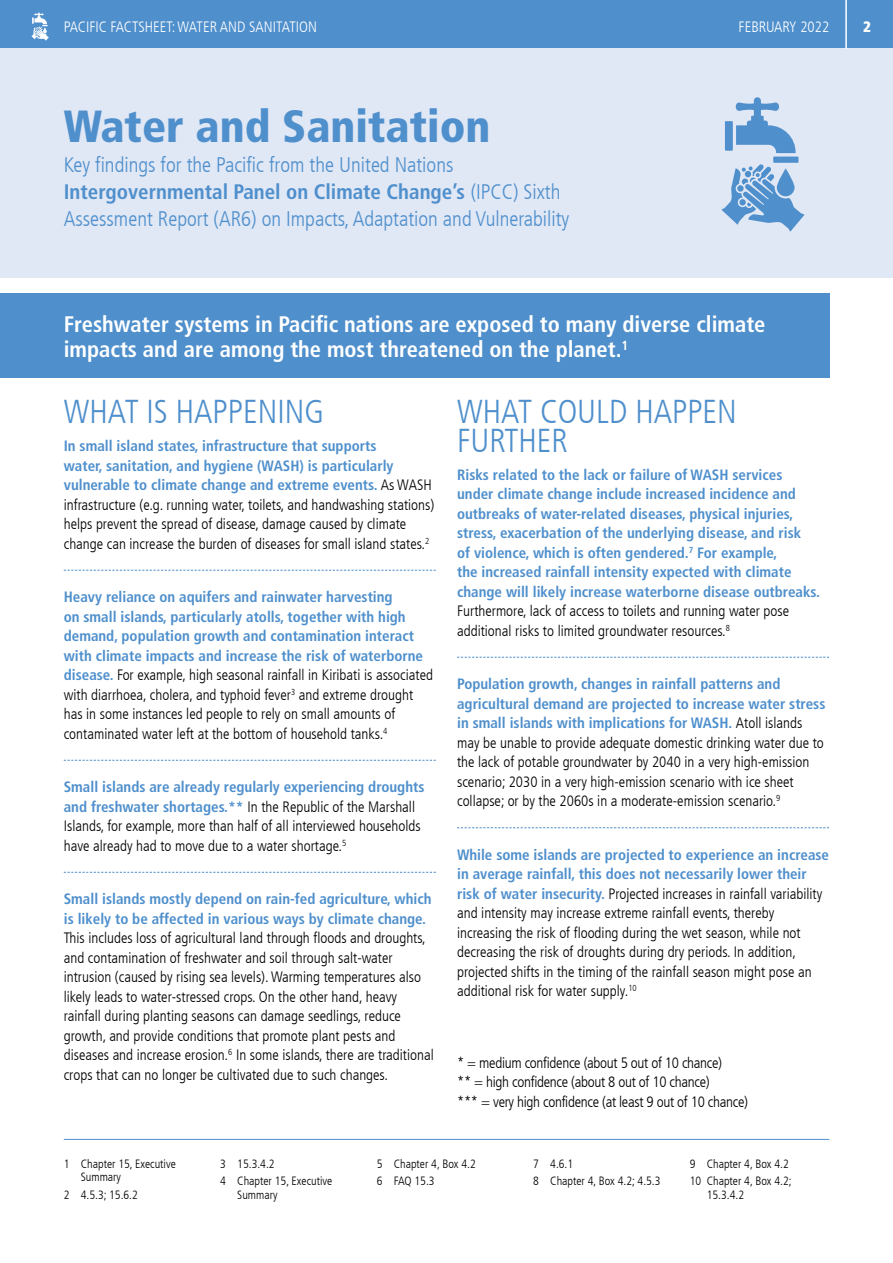
<style>
.page{position:relative;width:893px;height:1263px;background:#fff}
.page>*{position:absolute;margin:0;border:0;box-sizing:border-box;transform-origin:0 0}
.t1{font:900 condensed 45px "Frutiger LT Std";color:#4e8fcc}
.t2{font:300 condensed 33px/28.5px "Frutiger LT";color:#4e8fcc}
.t3{font:700 condensed 22.5px/25.5px "Frutiger LT Std";color:#fff}
.t4{font:300 condensed 21px "Frutiger LT";color:#4e8fcc}
.t5{font:700 condensed 21px "Frutiger LT Std";color:#4e8fcc}
.t6{font:300 condensed 15px/19.5px "Frutiger LT";color:#000}
.t7{font:700 condensed 15px/19.5px "Frutiger LT Std";color:#4e8fcc}
.t8{font:300 condensed 15px/19.5px "Frutiger LT";letter-spacing:-.02em;color:#000}
.t9{font:300 condensed 15px "Frutiger LT";color:#fff}
.t10{font:900 condensed 15px "Frutiger LT Std";color:#fff}
.t11{font:300 condensed 12px/17.7px "Frutiger LT";color:#000}
.s1{font-family:"Frutiger LT";font-weight:300}
.s2{font-family:"Frutiger LT";font-weight:300;color:#000}
.s3{font-family:"Frutiger LT Std";font-weight:700;color:#4e8fcc}
</style>
<div class="page">
<div style="left:0;top:0;width:893px;height:49px;background:#4e8fcc"></div>
<svg style="left:31px;top:12px;width:18px;height:29px"></svg>
<div style="left:0;top:49px;width:893px;height:229px;background:#e0e7f5"></div>
<div style="left:0;top:293px;width:829px;height:85px;background:#4e8fcc"></div>
<svg style="left:457px;top:657px;width:372px;height:1px"></svg>
<svg style="left:457px;top:827px;width:372px;height:1px"></svg>
<hr style="left:64px;top:1139px;width:765px;height:1px;background:#4e8fcc">
<svg style="left:64px;top:570px;width:372px;height:1px"></svg>
<svg style="left:64px;top:760px;width:372px;height:1px"></svg>
<svg style="left:64px;top:872px;width:372px;height:1px"></svg>
<div style="left:725px;top:121px;width:8px;height:30px;background:#4e8fcc"></div>
<svg style="left:735px;top:97px;width:61px;height:56px"></svg>
<div style="left:773px;top:157px;width:25px;height:6px;background:#4e8fcc"></div>
<svg style="left:721px;top:164px;width:84px;height:68px"></svg>
<hr style="left:845px;top:0;width:2px;height:49px;background:#fff">
<p class="t9" style="left:64px;top:18px;width:134px">PACIFIC FACTSHEET: Water</p>
<p class="t9" style="left:220px;top:18px;width:43px">an d Sanitati</p>
<p class="t9" style="left:299px;top:18px;width:17px">on</p>
<p class="t10" style="left:863px;top:17px;width:9px">2</p>
<p class="t9" style="left:739px;top:18px;width:92px">FEBRUARY 2022</p>
<h1 class="t1" style="left:64px;top:99px;width:428px">Water and Sanitation</h1>
<h3 class="t4" style="left:64px;top:153px;width:391px">Key findings for the Pacific from the United Nations</h3>
<h3 class="t5" style="left:64px;top:179px;width:498px">Intergovernmental Panel on Climate Change’s <span class="s1">(IPCC) Sixth</span></h3>
<h3 class="t4" style="left:64px;top:207px;width:507px">Assessment Report (AR6) on Impacts, Adaptation and Vulnerability</h3>
<h3 class="t3" style="left:64px;top:311px;width:703px">Freshwater systems in Pacific nations are exposed to many diverse climate impacts and are among the most threatened on the planet.<sup>1</sup></h3>
<h2 class="t2" style="left:457px;top:398px;width:281px">WHAT COULD HAPPEN<br>FURTHER</h2>
<p class="t7" style="left:457px;top:465px;width:364px">Risks related to the lack or failure of WASH services under climate change include increased incidence and outbreaks of water-related diseases, physical injuries, stress, exacerbation of the underlying disease, and risk<br>of violence, which is often gendered.<sup>7</sup> For example,<br>the increased rainfall intensity expected with climate change will likely increase waterborne disease outbreaks.</p>
<p class="t6" style="left:457px;top:601px;width:333px">Furthermore, lack of access to toilets and running water pose additional risks to limited groundwater resources.<sup>8</sup></p>
<p class="t7" style="left:457px;top:674px;width:370px">Population growth, changes in rainfall patterns and agricultural demand are projected to increase water stress in small islands with implications for WASH. <span class="s2">Atoll islands</span></p>
<p class="t6" style="left:457px;top:733px;width:368px">may be unable to provide adequate domestic drinking water due to the lack of potable groundwater by 2040 in a very high-emission scenario; 2030 in a very high-emission scenario with ice sheet collapse; or by the 2060s in a moderate-emission scenario.<sup>9</sup></p>
<p class="t7" style="left:457px;top:845px;width:373px">While some islands are projected to experience an increase in average rainfall, this does not necessarily lower their</p>
<p class="t6" style="left:457px;top:884px;width:367px"><span class="s3">risk of water insecurity.</span> Projected increases in rainfall variability and intensity may increase extreme rainfall events, thereby increasing the risk of flooding during the wet season, while not decreasing the risk of droughts during dry periods. In addition, projected shifts in the timing of the rainfall season might pose an additional risk for water supply.<sup>10</sup></p>
<h2 class="t2" style="left:64px;top:398px;width:262px">WHAT IS HAPPENING</h2>
<p class="t7" style="left:64px;top:436px;width:369px">In small island states, infrastructure that supports<br>water, sanitation, and hygiene (WASH) is particularly vulnerable to climate change and extreme events. <span class="s2">As WASH</span></p>
<p class="t6" style="left:64px;top:495px;width:372px">infrastructure (e.g. running water, toilets, and handwashing stations) helps prevent the spread of disease, damage caused by climate change can increase the burden of diseases for small island states.<sup>2</sup></p>
<p class="t7" style="left:64px;top:587px;width:361px">Heavy reliance on aquifers and rainwater harvesting<br>on small islands, particularly atolls, together with high demand, population growth and contamination interact with climate impacts and increase the risk of waterborne</p>
<p class="t6" style="left:64px;top:665px;width:371px"><span class="s3">disease.</span> For example, high seasonal rainfall in Kiribati is associated with diarrhoea, cholera, and typhoid fever<sup>3</sup> and extreme drought has in some instances led people to rely on small amounts of contaminated water left at the bottom of household tanks.<sup>4</sup></p>
<p class="t7" style="left:64px;top:777px;width:362px">Small islands are already regularly experiencing droughts</p>
<p class="t6" style="left:64px;top:797px;width:358px"><span class="s3">and freshwater shortages.**</span> In the Republic of the Marshall<br>Islands, for example, more than half of all interviewed households have already had to move due to a water shortage.<sup>5</sup></p>
<p class="t7" style="left:64px;top:889px;width:369px">Small islands mostly depend on rain-fed agriculture, which is likely to be affected in various ways by climate change.</p>
<p class="t6" style="left:64px;top:928px;width:372px">This includes loss of agricultural land through floods and droughts, and contamination of freshwater and soil through salt-water intrusion (caused by rising sea levels). Warming temperatures also likely leads to water-stressed crops. On the other hand, heavy rainfall during planting seasons can damage seedlings, reduce growth, and provide conditions that promote plant pests and diseases and increase erosion.<sup>6</sup> In some islands, there are traditional crops that can no longer be cultivated due to such changes.</p>
<p class="t8" style="left:457px;top:1053px;width:292px">* = medium confidence (about 5 out of 10 chance)<br>** = high confidence (about 8 out of 10 chance)<br>*** = very high confidence (at least 9 out of 10 chance)</p>
<p class="t11" style="left:81px;top:1157px;width:97px;line-height:13.5px;text-indent:-17px">1 Chapter 15, Executive<br>Summary</p>
<p class="t11" style="left:64px;top:1186px;width:76px">2 4.5.3; 15.6.2</p>
<p class="t11" style="left:220px;top:1155px;width:114px">3 15.3.4.2<br>4 Chapter 15, Executive</p>
<p class="t11" style="left:237px;top:1186px;width:42px">Summary</p>
<p class="t11" style="left:377px;top:1155px;width:101px">5 Chapter 4, Box 4.2<br>6 FAQ 15.3</p>
<p class="t11" style="left:533px;top:1155px;width:129px">7 4.6.1<br>8 Chapter 4, Box 4.2; 4.5.3</p>
<p class="t11" style="left:690px;top:1155px;width:103px">9 Chapter 4, Box 4.2<br>10 Chapter 4, Box 4.2;</p>
<p class="t11" style="left:707px;top:1186px;width:39px">15.3.4.2</p>
</div>
